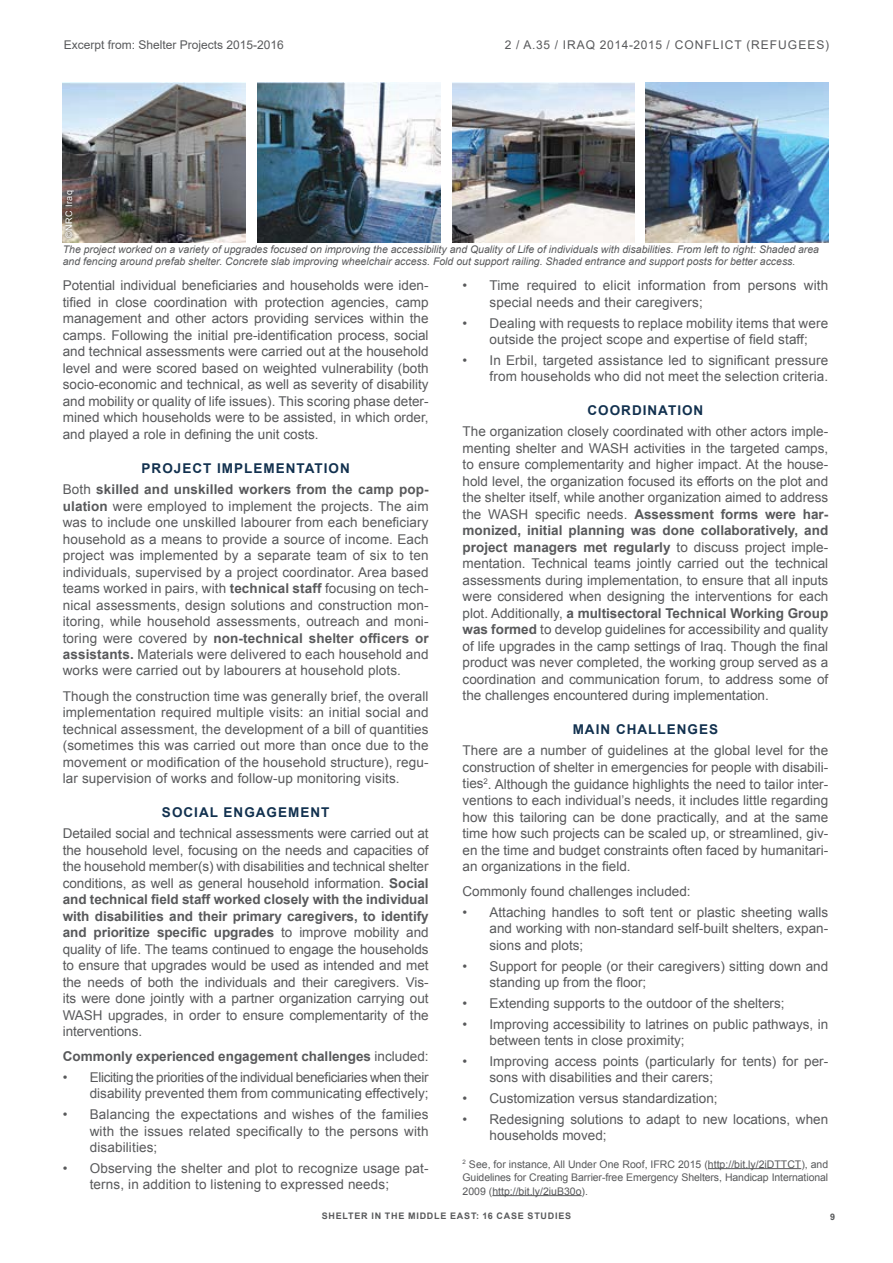
<style>
.page{position:relative;width:893px;height:1263px;background:#fff}
.page>*{position:absolute;margin:0;border:0;box-sizing:border-box;transform-origin:0 0}
.t1{font:13.5px/16.5px "Arial";color:#58595b;text-align:justify}
.t2{font:700 13.5px/21px "Arial";letter-spacing:.01em;color:#58595b;text-align:center}
.t3{font:13.5px/16.5px "Arial";letter-spacing:-.025em;color:#58595b;text-align:right}
.t4{font:700 13.5px "Arial";letter-spacing:.075em;color:#12314f}
.t5{font:12px "Arial";color:#58595b}
.t6{font:12px "Arial";letter-spacing:.05em;color:#58595b}
.t7{font:italic 10.5px/12.6px "Arial";color:#58595b}
.t8{font:10.5px/13.5px "Arial";letter-spacing:-.01em;color:#58595b;text-align:justify}
.t9{font:700 9px "Arial";letter-spacing:.085em;color:#58595b}
.t10{font:9px "Arial";letter-spacing:.05em;color:#fff}
.s1{color:#12314f}
.s2{font-weight:400}
.s3{font-weight:700}
</style>
<div class="page">
<hr style="left:708px;top:1168px;width:93px;height:1px;background:#58595b">
<hr style="left:492px;top:1195px;width:90px;height:1px;background:#58595b">
<img style="left:63px;top:83px;width:183px;height:159px">
<img style="left:452px;top:83px;width:183px;height:159px">
<img style="left:646px;top:83px;width:182px;height:159px">
<img style="left:257px;top:83px;width:183px;height:159px">
<div style="left:62px;top:188px;width:15px;height:53px;background:#000;opacity:.75"></div>
<p class="t5" style="left:64px;top:36px;width:222px">Excerpt from: Shelter Projects 2015-2016</p>
<p class="t5" style="left:505px;top:36px;width:66px">2 / a.35 / ira</p>
<p class="t6" style="left:586px;top:36px;width:99px">q 2014-2015 / conflict</p>
<p class="t5" style="left:746px;top:36px;width:15px">(refugees</p>
<p class="t5" style="left:825px;top:36px;width:5px">)</p>
<p class="t10" style="left:63px;top:238px;width:49px;rotate:-90deg">©NRC Iraq</p>
<p class="t7" style="left:63px;top:243px;width:758px">The project worked on a variety of upgrades focused on improving the accessibility and Quality of Life of individuals with disabilities. From left to right: Shaded area and fencing around prefab shelter. Concrete slab improving wheelchair access. Fold out support railing. Shaded entrance and support posts for better access.</p>
<p class="t1" style="left:63px;top:278px;width:367px">Potential individual beneficiaries and households were iden&shy;tified in close coordination with protection agencies, camp management and other actors providing services within the camps. Following the initial pre-identification process, social and technical assessments were carried out at the household level and were scored based on weighted vulnerability (both socio-economic and technical, as well as severity of disability and mobility or quality of life issues). This scoring phase deter&shy;mined which households were to be assisted, in which order, and played a role in defining the unit costs.</p>
<p class="t2" style="left:63px;top:458px;width:367px"><span class="s1">PROJECT IMPLEMENTATION<br></span><span class="s2">Both</span> skilled and unskilled workers from the camp pop-</p>
<p class="t1" style="left:63px;top:498px;width:367px"><span class="s3">ulation</span> were employed to implement the projects. The aim was to include one unskilled labourer from each beneficiary household as a means to provide a source of income. Each project was implemented by a separate team of six to ten individuals, supervised by a project coordinator. Area based teams worked in pairs, with <span class="s3">technical staff</span> focusing on tech&shy;nical assessments, design solutions and construction mon&shy;itoring, while household assessments, outreach and moni&shy;toring were covered by <span class="s3">non-technical shelter officers or assistants.</span> Materials were delivered to each household and works were carried out by labourers at household plots.</p>
<p class="t1" style="left:63px;top:688px;width:367px">Though the construction time was generally brief, the overall implementation required multiple visits: an initial social and technical assessment, the development of a bill of quantities (sometimes this was carried out more than once due to the movement or modification of the household structure), regu&shy;lar supervision of works and follow-up monitoring visits.</p>
<p class="t4" style="left:162px;top:803px;width:169px">SOCIAL ENGAGEMENT</p>
<p class="t1" style="left:63px;top:825px;width:367px">Detailed social and technical assessments were carried out at the household level, focusing on the needs and capacities of the household member(s) with disabilities and technical shelter conditions, as well as general household information. <span class="s3">Social and technical field staff worked closely with the individual with disabilities and their primary caregivers, to identify and prioritize specific upgrades</span> to improve mobility and quality of life. The teams continued to engage the households to ensure that upgrades would be used as intended and met the needs of both the individuals and their caregivers. Vis&shy;its were done jointly with a partner organization carrying out WASH upgrades, in order to ensure complementarity of the interventions.</p>
<p class="t2" style="left:63px;top:1046px;width:367px">Commonly experienced engagement challenges <span class="s2">included:</span></p>
<p class="t3" style="left:63px;top:1069px;width:367px">• Eliciting the priorities of the individual beneficiaries when their disability prevented them from communicating effectively;</p>
<p class="t1" style="left:90px;top:1106px;width:340px;text-indent:-27px">• Balancing the expectations and wishes of the families with the issues related specifically to the persons with disabilities;</p>
<p class="t1" style="left:90px;top:1160px;width:340px;text-indent:-27px">• Observing the shelter and plot to recognize usage pat&shy;terns, in addition to listening to expressed needs;</p>
<p class="t1" style="left:490px;top:277px;width:340px;text-indent:-27px">• Time required to elicit information from persons with special needs and their caregivers;</p>
<p class="t1" style="left:463px;top:315px;width:367px;text-align:center">• Dealing with requests to replace mobility items that were outside the project scope and expertise of field staff;</p>
<p class="t1" style="left:463px;top:352px;width:367px;text-align:right">• In Erbil, targeted assistance led to significant pressure from households who did not meet the selection criteria.</p>
<p class="t4" style="left:587px;top:402px;width:117px">COORDINATION</p>
<p class="t1" style="left:463px;top:423px;width:367px">The organization closely coordinated with other actors imple&shy;menting shelter and WASH activities in the targeted camps, to ensure complementarity and higher impact. At the house&shy;hold level, the organization focused its efforts on the plot and the shelter itself, while another organization aimed to address the WASH specific needs. <span class="s3">Assessment forms were har&shy;monized, initial planning was done collaboratively, and project managers met regularly</span> to discuss project imple&shy;mentation. Technical teams jointly carried out the technical assessments during implementation, to ensure that all inputs were considered when designing the interventions for each plot. Additionally, <span class="s3">a multisectoral Technical Working Group was formed</span> to develop guidelines for accessibility and quality of life upgrades in the camp settings of Iraq. Though the final product was never completed, the working group served as a coordination and communication forum, to address some of the challenges encountered during implementation.</p>
<p class="t4" style="left:573px;top:721px;width:147px">MAIN CHALLENGES</p>
<p class="t1" style="left:463px;top:742px;width:367px">There are a number of guidelines at the global level for the construction of shelter in emergencies for people with disabili&shy;ties<sup>2</sup>. Although the guidance highlights the need to tailor inter&shy;ventions to each individual’s needs, it includes little regarding how this tailoring can be done practically, and at the same time how such projects can be scaled up, or streamlined, giv&shy;en the time and budget constraints often faced by humanitari&shy;an organizations in the field.</p>
<p class="t1" style="left:463px;top:883px;width:230px">Commonly found challenges included:</p>
<p class="t1" style="left:490px;top:904px;width:340px;text-indent:-27px">• Attaching handles to soft tent or plastic sheeting walls and working with non-standard self-built shelters, expan&shy;sions and plots;</p>
<p class="t1" style="left:490px;top:958px;width:340px;text-indent:-27px">• Support for people (or their caregivers) sitting down and standing up from the floor;</p>
<p class="t1" style="left:463px;top:995px;width:323px">• Extending supports to the outdoor of the shelters;</p>
<p class="t1" style="left:490px;top:1016px;width:340px;text-indent:-27px">• Improving accessibility to latrines on public pathways, in between tents in close proximity;</p>
<p class="t1" style="left:490px;top:1053px;width:340px;text-indent:-27px">• Improving access points (particularly for tents) for per&shy;sons with disabilities and their carers;</p>
<p class="t1" style="left:463px;top:1090px;width:257px">• Customization versus standardization;</p>
<p class="t1" style="left:490px;top:1111px;width:340px;text-indent:-27px">• Redesigning solutions to adapt to new locations, when households moved;</p>
<p class="t8" style="left:463px;top:1157px;width:367px"><sup>2</sup> See, for instance, All Under One Roof, IFRC 2015 (http://bit.ly/2iDTTCT), and Guidelines for Creating Barrier-free Emergency Shelters, Handicap International 2009 (http://bit.ly/2iuB30o).</p>
<p class="t9" style="left:322px;top:1210px;width:251px">SHELTER IN THE MIDDLE EAST: 16 CASE STUDIES</p>
</div>
